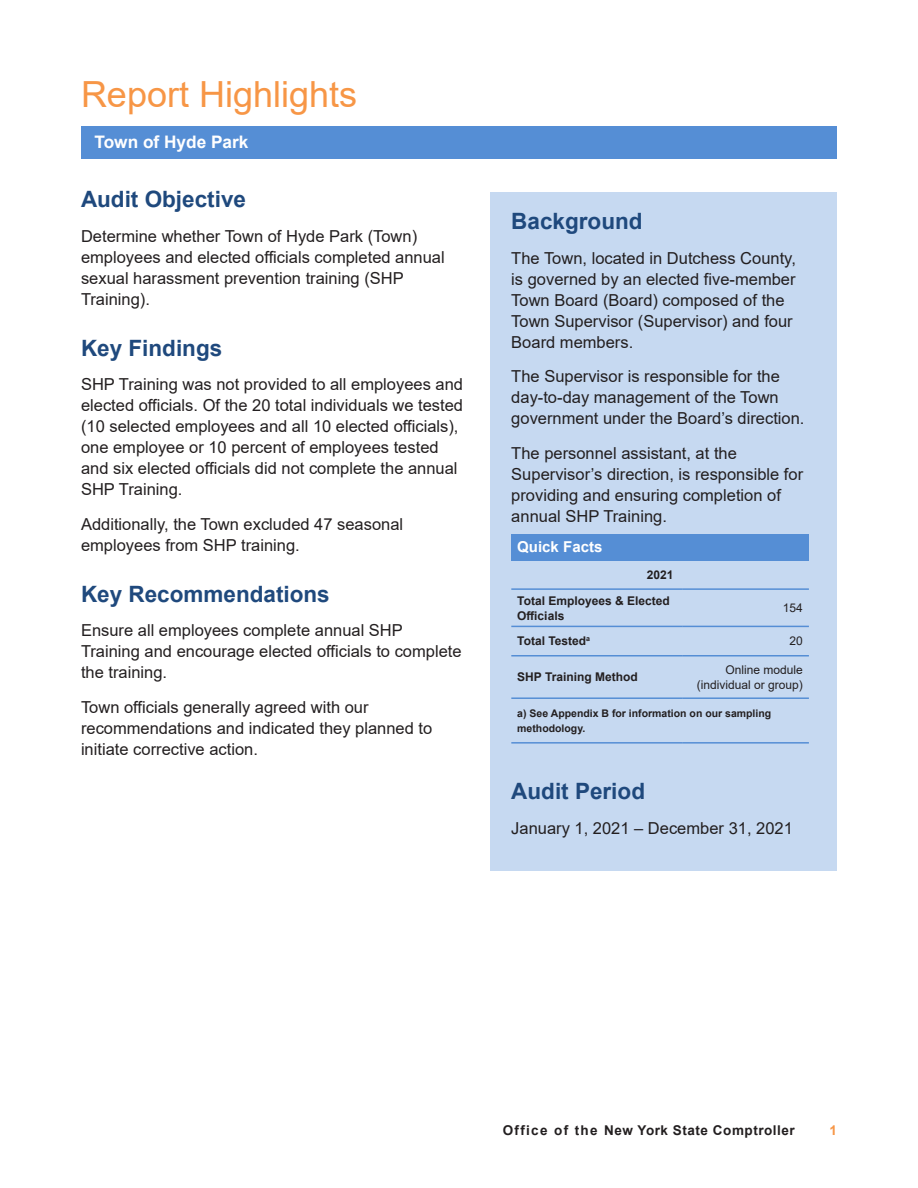
<style>
.page{position:relative;width:918px;height:1188px;background:#fff}
.page>*{position:absolute;margin:0;border:0;box-sizing:border-box;transform-origin:0 0}
.Section_Heads{font:36px "Arial";color:#f79646}
._2_Subheads{font:700 22.5px "Arial";color:#1f497d}
.Body_Text{font:700 22.5px "Arial";color:#1f497d}
.t1{font:700 17.25px "Arial";color:#fff}
.Body_Text-2{font:16.5px/21px "Arial";color:#231f20}
.Footnotes{font:700 15px "Arial";color:#fff}
.t2{font:700 13.5px "Arial";letter-spacing:.04em;color:#231f20}
.t3{font:700 13.5px "Arial";color:#f79646}
.Footnotes-2{font:700 12px/15px "Arial";color:#231f20}
.Footnotes-3{font:12px/15px "Arial";color:#231f20;text-align:right}
.Footnotes-4{font:700 10.5px/15px "Arial";color:#231f20}
</style>
<div class="page">
<hr style="left:81px;top:126px;width:756px;height:3px;background:#558ed5">
<div style="left:490px;top:192px;width:347px;height:678px;background:#c6d9f1"></div>
<div style="left:81px;top:128px;width:756px;height:31px;background:#558ed5"></div>
<div style="left:511px;top:534px;width:298px;height:27px;background:#558ed5"></div>
<hr style="left:511px;top:588px;width:172px;height:2px;background:#558ed5">
<hr style="left:683px;top:588px;width:126px;height:2px;background:#558ed5">
<hr style="left:511px;top:626px;width:172px;height:1px;background:#558ed5">
<hr style="left:683px;top:626px;width:126px;height:1px;background:#558ed5">
<hr style="left:511px;top:655px;width:172px;height:2px;background:#558ed5">
<hr style="left:683px;top:655px;width:126px;height:2px;background:#558ed5">
<hr style="left:511px;top:697px;width:172px;height:2px;background:#558ed5">
<hr style="left:683px;top:697px;width:126px;height:2px;background:#558ed5">
<hr style="left:511px;top:742px;width:172px;height:2px;background:#558ed5">
<hr style="left:683px;top:742px;width:126px;height:2px;background:#558ed5">
<p class="Section_Heads" style="left:81px;top:70px;width:278px">Report Highlights</p>
<p class="t1" style="left:94px;top:129px;width:156px">Town of Hyde Park</p>
<p class="_2_Subheads" style="left:81px;top:184px;width:167px">Audit Objective</p>
<p class="Body_Text-2" style="left:81px;top:226px;width:365px">Determine whether Town of Hyde Park (Town) employees and elected officials completed annual sexual harassment prevention training (SHP Training).</p>
<p class="_2_Subheads" style="left:81px;top:332px;width:143px">Key Findings</p>
<p class="Body_Text-2" style="left:81px;top:374px;width:384px">SHP Training was not provided to all employees and elected officials. Of the 20 total individuals we tested (10 selected employees and all 10 elected officials), one employee or 10 percent of employees tested and six elected officials did not complete the annual SHP Training.</p>
<p class="Body_Text-2" style="left:81px;top:514px;width:324px">Additionally, the Town excluded 47 seasonal employees from SHP training.</p>
<p class="_2_Subheads" style="left:81px;top:578px;width:250px">Key Recommendations</p>
<p class="Body_Text-2" style="left:81px;top:620px;width:382px">Ensure all employees complete annual SHP<br>Training and encourage elected officials to complete the training.</p>
<p class="Body_Text-2" style="left:81px;top:697px;width:353px">Town officials generally agreed with our recommendations and indicated they planned to initiate corrective action.</p>
<p class="_2_Subheads" style="left:511px;top:206px;width:133px">Background</p>
<p class="Body_Text-2" style="left:511px;top:247px;width:286px">The Town, located in Dutchess County, is governed by an elected five-member<br>Town Board (Board) composed of the<br>Town Supervisor (Supervisor) and four<br>Board members.</p>
<p class="Body_Text-2" style="left:511px;top:366px;width:295px">The Supervisor is responsible for the day-to-day management of the Town government under the Board’s direction.</p>
<p class="Body_Text-2" style="left:511px;top:442px;width:293px">The personnel assistant, at the Supervisor’s direction, is responsible for providing and ensuring completion of annual SHP Training.</p>
<p class="Footnotes" style="left:517px;top:537px;width:87px">Quick Facts</p>
<p class="Footnotes-2" style="left:647px;top:567px;width:28px">2021</p>
<p class="Footnotes-2" style="left:517px;top:593px;width:154px">Total Employees &amp; Elected<br>Officials</p>
<p class="Footnotes-3" style="left:783px;top:600px;width:22px">154</p>
<p class="Footnotes-2" style="left:517px;top:634px;width:74px">Total Tested<sup>a</sup></p>
<p class="Footnotes-3" style="left:790px;top:634px;width:15px">20</p>
<p class="Footnotes-2" style="left:517px;top:670px;width:122px">SHP Training Method</p>
<p class="Footnotes-3" style="left:697px;top:662px;width:108px">Online module (individual or group)</p>
<p class="Footnotes-4" style="left:517px;top:706px;width:255px">a) See Appendix B for information on our sampling methodology.</p>
<p class="Body_Text" style="left:511px;top:776px;width:135px">Audit Period</p>
<p class="Body_Text-2" style="left:511px;top:817px;width:283px">January 1, 2021 – December 31, 2021</p>
<p class="t2" style="left:503px;top:1121px;width:294px">Office of the New York State Comptroller</p>
<p class="t3" style="left:829px;top:1121px;width:9px">1</p>
</div>
